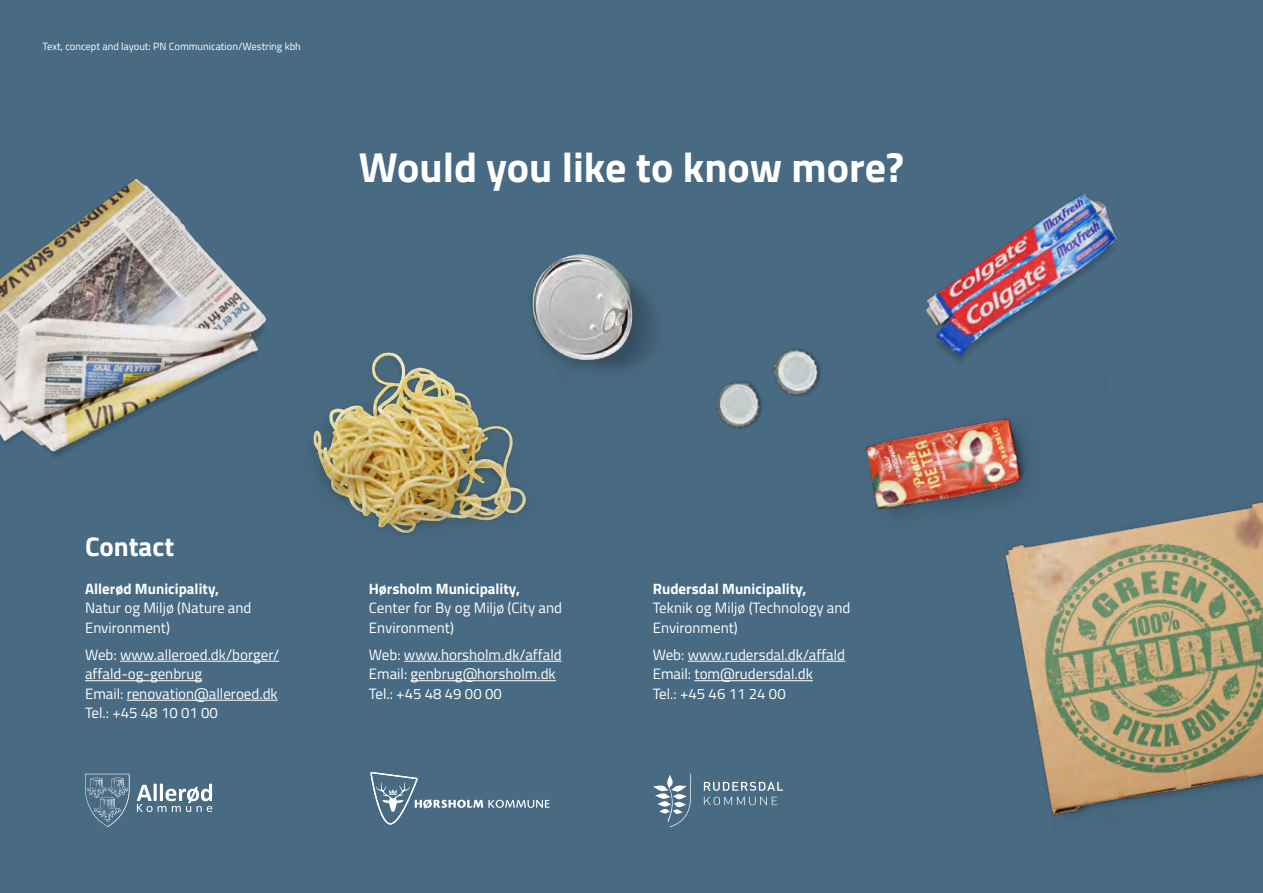
<style>
.page{position:relative;width:1263px;height:893px;background:#486a82}
.page>*{position:absolute;margin:0;border:0;box-sizing:border-box;transform-origin:0 0}
.t1{font:700 42px "Titillium";color:#fff}
.t2{font:700 27px "Titillium";color:#fff}
.Brød{font:15px/19.5px "Titillium";color:#fff}
.Kolofon{font:10.5px "Titillium";color:#fff}
.s1{font-weight:700}
</style>
<div class="page">
<hr style="left:120px;top:661px;width:159px;height:1px;background:#fff">
<hr style="left:85px;top:680px;width:117px;height:1px;background:#fff">
<hr style="left:127px;top:700px;width:151px;height:1px;background:#fff">
<hr style="left:404px;top:661px;width:158px;height:1px;background:#fff">
<hr style="left:411px;top:680px;width:145px;height:1px;background:#fff">
<hr style="left:688px;top:661px;width:157px;height:1px;background:#fff">
<hr style="left:694px;top:680px;width:119px;height:1px;background:#fff">
<svg style="left:137px;top:784px;width:75px;height:28px"></svg>
<svg style="left:85px;top:774px;width:45px;height:53px"></svg>
<svg style="left:653px;top:774px;width:38px;height:53px"></svg>
<svg style="left:704px;top:782px;width:79px;height:9px"></svg>
<svg style="left:704px;top:797px;width:73px;height:8px"></svg>
<svg style="left:370px;top:772px;width:180px;height:52px"></svg>
<img style="left:715px;top:349px;width:87px;height:80px">
<img style="left:926px;top:193px;width:191px;height:146px">
<img style="left:0;top:178px;width:267px;height:279px">
<img style="left:530px;top:254px;width:126px;height:116px">
<img style="left:254px;top:336px;width:308px;height:198px">
<img style="left:802px;top:339px;width:227px;height:177px">
<img style="left:1002px;top:499px;width:261px;height:317px">
<p class="Kolofon" style="left:43px;top:39px;width:260px">Text, concept and layout: PN Communication/Westring kbh</p>
<h2 class="t1" style="left:359px;top:135px;width:547px">Would you like to know more?</h2>
<h3 class="t2" style="left:85px;top:526px;width:91px">Contact</h3>
<p class="Brød" style="left:85px;top:578px;width:168px"><span class="s1">Allerød Municipality,<br></span>Natur og Miljø (Nature and<br>Environment)</p>
<p class="Brød" style="left:85px;top:644px;width:196px">Web: www.alleroed.dk/borger/ affald-og-genbrug<br>Email: renovation@alleroed.dk<br>Tel.: +45 48 10 01 00</p>
<p class="Brød" style="left:369px;top:578px;width:195px"><span class="s1">Hørsholm Municipality,<br></span>Center for By og Miljø (City and<br>Environment)</p>
<p class="Brød" style="left:369px;top:644px;width:194px">Web: www.horsholm.dk/affald<br>Email: genbrug@horsholm.dk<br>Tel.: +45 48 49 00 00</p>
<p class="Brød" style="left:653px;top:578px;width:199px"><span class="s1">Rudersdal Municipality,<br></span>Teknik og Miljø (Technology and<br>Environment)</p>
<p class="Brød" style="left:653px;top:644px;width:194px">Web: www.rudersdal.dk/affald<br>Email: tom@rudersdal.dk<br>Tel.: +45 46 11 24 00</p>
</div>
